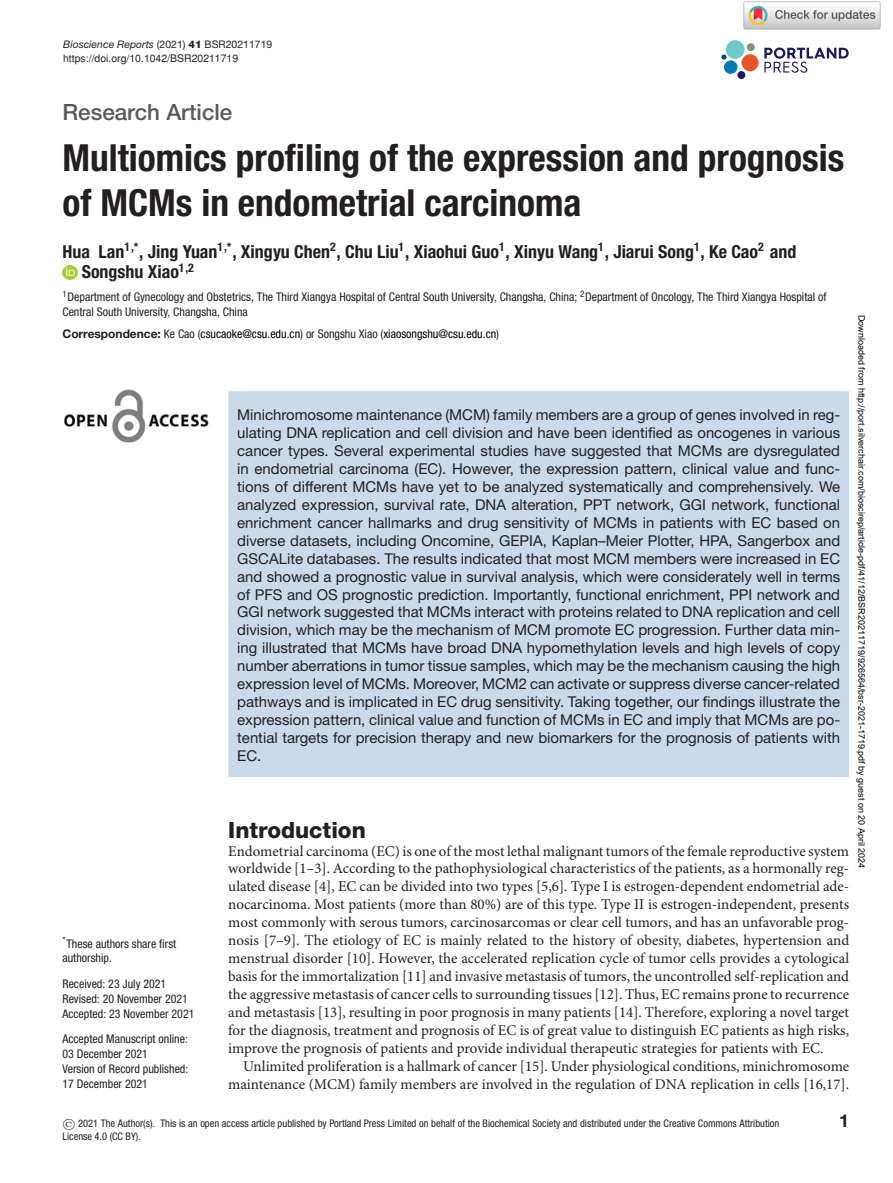
<style>
.page{position:relative;width:893px;height:1183px;background:#fff}
.page>*{position:absolute;margin:0;border:0;box-sizing:border-box;transform-origin:0 0}
.t1{font:700 condensed 37.35px/44.8px "Helvetica Neue LT Std";color:#231f20}
.t2{font:500 22.35px "Helvetica Neue LT Std";color:#58595b}
.t3{font:800 22.35px "Helvetica Neue LT Std";color:#231f20}
.t4{font:700 condensed 18px/20.9px "Helvetica Neue LT Std";color:#231f20}
.t5{font:700 18px "Helvetica Neue LT Std";color:#231f20}
.t6{font:15px/18px "Helvetica Neue LT Std";color:#231f20;text-align:justify}
.t7{font:15px/18px "Minion Pro";color:#231f20;text-align:justify}
.t8{font:condensed 12px/15px "Helvetica Neue LT Std";color:#231f20}
.t9{font:condensed 12px "Helvetica Neue LT Std";color:#000}
.t10{font:condensed 10.5px/13.5px "Helvetica Neue LT Std";color:#231f20}
.t11{font:italic 10.5px "Helvetica Neue LT Std";color:#231f20}
.t12{font:10.5px "Helvetica";color:#231f20}
.t13{font:9px "Arial";color:#000}
.s1{font-style:normal}
.s2{font-weight:800;font-style:normal}
.s3{font-weight:700;font-stretch:normal;color:#231f20}
.s4{color:#231f20}
.s5{font-family:"SFRM0700";font-stretch:normal}
</style>
<div class="page">
<svg style="left:764px;top:48px;width:85px;height:25px"></svg>
<div style="left:726px;top:40px;width:18px;height:19px;background:#70cacb;border-radius:50%"></div>
<div style="left:741px;top:54px;width:18px;height:17px;background:#ea5329;border-radius:50%"></div>
<div style="left:724px;top:60px;width:13px;height:14px;background:#007db5;border-radius:50%"></div>
<div style="left:737px;top:71px;width:8px;height:8px;background:#1d1760;border-radius:50%"></div>
<div style="left:747px;top:43px;width:8px;height:8px;background:#888c85;border-radius:50%"></div>
<svg style="left:721px;top:54px;width:5px;height:6px"></svg>
<img style="left:62px;top:265px;width:16px;height:15px">
<img style="left:64px;top:389px;width:145px;height:53px">
<div style="left:228px;top:391px;width:621px;height:385px;background:#cbdaeb"></div>
<img style="left:743px;top:1px;width:138px;height:29px">
<p class="t11" style="left:63px;top:40px;width:211px">Bioscience Reports <span class="s1">(2021)</span> <span class="s2">41</span> <span class="s1">BSR20211719</span></p>
<p class="t12" style="left:63px;top:54px;width:177px">https://doi.org/10.1042/BSR20211719</p>
<h2 class="t2" style="left:62px;top:104px;width:171px">Research Article</h2>
<h1 class="t1" style="left:62px;top:138px;width:783px">Multiomics profiling of the expression and prognosis of MCMs in endometrial carcinoma</h1>
<p class="t4" style="left:82px;top:242px;width:716px;text-indent:-19px">Hua Lan<sup>1,*</sup>, Jing Yuan<sup>1,*</sup>, Xingyu Chen<sup>2</sup>, Chu Liu<sup>1</sup>, Xiaohui Guo<sup>1</sup>, Xinyu Wang<sup>1</sup>, Jiarui Song<sup>1</sup>, Ke Cao<sup>2</sup> and<br>Songshu Xiao<sup>1,2</sup></p>
<p class="t8" style="left:62px;top:290px;width:765px"><sup>1</sup>Department of Gynecology and Obstetrics, The Third Xiangya Hospital of Central South University, Changsha, China; <sup>2</sup>Department of Oncology, The Third Xiangya Hospital of<br>Central South University, Changsha, China</p>
<p class="t9" style="left:62px;top:329px;width:438px"><span class="s3">Correspondence:</span> <span class="s4">Ke Cao (</span>csucaoke@csu.edu.cn<span class="s4">) or Songshu Xiao (</span>xiaosongshu@csu.edu.cn<span class="s4">)</span></p>
<p class="t13" style="left:865px;top:315px;width:554px;rotate:90deg">Downloaded from http://port.silverchair.com/bioscirep/article-pdf/41/12/BSR20211719/926564/bsr-2021-1719.pdf by guest on 20 April 2024</p>
<p class="t6" style="left:237px;top:407px;width:604px">Minichromosome maintenance (MCM) family members are a group of genes involved in reg&shy;ulating DNA replication and cell division and have been identified as oncogenes in various cancer types. Several experimental studies have suggested that MCMs are dysregulated in endometrial carcinoma (EC). However, the expression pattern, clinical value and func&shy;tions of different MCMs have yet to be analyzed systematically and comprehensively. We analyzed expression, survival rate, DNA alteration, PPT network, GGI network, functional enrichment cancer hallmarks and drug sensitivity of MCMs in patients with EC based on diverse datasets, including Oncomine, GEPIA, Kaplan–Meier Plotter, HPA, Sangerbox and GSCALite databases. The results indicated that most MCM members were increased in EC and showed a prognostic value in survival analysis, which were considerately well in terms of PFS and OS prognostic prediction. Importantly, functional enrichment, PPI network and GGI network suggested that MCMs interact with proteins related to DNA replication and cell division, which may be the mechanism of MCM promote EC progression. Further data min&shy;ing illustrated that MCMs have broad DNA hypomethylation levels and high levels of copy number aberrations in tumor tissue samples, which may be the mechanism causing the high expression level of MCMs. Moreover, MCM2 can activate or suppress diverse cancer-related pathways and is implicated in EC drug sensitivity. Taking together, our findings illustrate the expression pattern, clinical value and function of MCMs in EC and imply that MCMs are po&shy;tential targets for precision therapy and new biomarkers for the prognosis of patients with EC.</p>
<h2 class="t3" style="left:228px;top:821px;width:139px">Introduction</h2>
<p class="t7" style="left:228px;top:842px;width:622px">Endometrial carcinoma (EC) is one of the most lethal malignant tumors of the female reproductive system worldwide [1–3]. According to the pathophysiological characteristics of the patients, as a hormonally reg&shy;ulated disease [4], EC can be divided into two types [5,6]. Type I is estrogen-dependent endometrial ade&shy;nocarcinoma. Most patients (more than 80%) are of this type. Type II is estrogen-independent, presents most commonly with serous tumors, carcinosarcomas or clear cell tumors, and has an unfavorable prog&shy;nosis [7–9]. The etiology of EC is mainly related to the history of obesity, diabetes, hypertension and menstrual disorder [10]. However, the accelerated replication cycle of tumor cells provides a cytological basis for the immortalization [11] and invasive metastasis of tumors, the uncontrolled self-replication and the aggressive metastasis of cancer cells to surrounding tissues [12]. Thus, EC remains prone to recurrence and metastasis [13], resulting in poor prognosis in many patients [14]. Therefore, exploring a novel target for the diagnosis, treatment and prognosis of EC is of great value to distinguish EC patients as high risks, improve the prognosis of patients and provide individual therapeutic strategies for patients with EC.</p>
<p class="t7" style="left:228px;top:1058px;width:622px;text-align:right">Unlimited proliferation is a hallmark of cancer [15]. Under physiological conditions, minichromosome maintenance (MCM) family members are involved in the regulation of DNA replication in cells [16,17].</p>
<p class="t10" style="left:62px;top:1117px;width:718px"><span class="s5">©</span> 2021 The Author(s). This is an open access article published by Portland Press Limited on behalf of the Biochemical Society and distributed under the Creative Commons Attribution<br>License 4.0 (CC BY).</p>
<p class="t5" style="left:839px;top:1113px;width:11px">1</p>
<p class="t8" style="left:62px;top:936px;width:115px"><sup>*</sup>These authors share first authorship.</p>
<p class="t8" style="left:62px;top:976px;width:133px">Received: 23 July 2021<br>Revised: 20 November 2021<br>Accepted: 23 November 2021</p>
<p class="t8" style="left:62px;top:1032px;width:127px">Accepted Manuscript online:<br>03 December 2021<br>Version of Record published:<br>17 December 2021</p>
</div>
